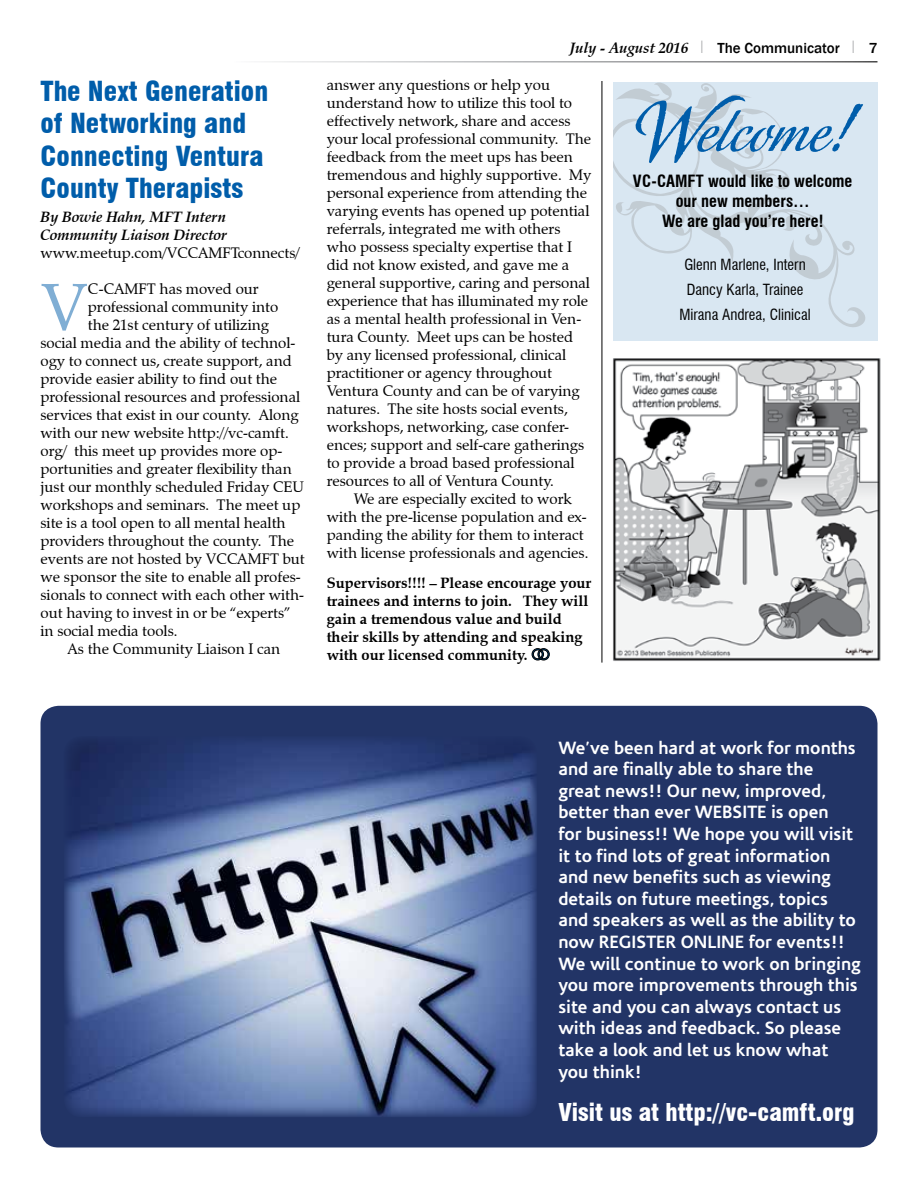
<style>
.page{position:relative;width:918px;height:1188px;background:#fff}
.page>*{position:absolute;margin:0;border:0;box-sizing:border-box;transform-origin:0 0}
.t1{font:66.3px "Zapf Calligraphic 801 BT";color:#80aed4}
.t2{font:65.85px "Oxida OT";color:#005daa}
.t3{font:900 condensed 27px/32.4px "Swiss 721 BT";color:#005daa}
.t4{font:900 condensed 24px "Swiss 721 BT";color:#fff}
.t5{font:700 18px/21.6px "Corisande";color:#fff}
.t6{font:700 condensed 16.5px/19.8px "Swiss 721 BT";color:#000;text-align:center}
.t7{font:15px/18px "Zapf Calligraphic 801 BT";color:#000}
.t8{font:700 15px/18px "Zapf Calligraphic 801 BT";color:#000}
.t9{font:condensed 15px/24.8px "Swiss 721 BT";color:#000;text-align:center}
.t10{font:italic 700 15px/18px "Zapf Calligraphic 801 BT";color:#000}
.t11{font:500 15px "Franklin Gothic";color:#000}
.s1{font-family:"Zapf Calligraphic 801 BT";font-weight:700;font-style:italic}
.s2{font-family:"Futura";font-weight:300;color:#939598}
</style>
<div class="page">
<div style="left:40px;top:706px;width:838px;height:442px;background:#223466;border-radius:18px"></div>
<div style="left:613px;top:83px;width:265px;height:258px;background:#d9e7f2"></div>
<svg style="left:613px;top:83px;width:252px;height:244px"></svg>
<hr style="left:602px;top:81px;width:1px;height:582px;background:#000">
<svg style="left:532px;top:648px;width:17px;height:12px"></svg>
<img style="left:64px;top:740px;width:473px;height:377px">
<img style="left:613px;top:358px;width:268px;height:303px">
<h3 class="t3" style="left:40px;top:75px;width:229px">The Next Generation of Networking and<br>Connecting Ventura<br>County Therapists</h3>
<p class="t10" style="left:40px;top:208px;width:188px">By Bowie Hahn, MFT Intern<br>Community Liaison Director</p>
<p class="t7" style="left:40px;top:244px;width:261px">www.meetup.com/VCCAMFTconnects/</p>
<h1 class="t1" style="left:40px;top:266px;width:49px">V</h1>
<p class="t7" style="left:88px;top:280px;width:172px">C-CAMFT has moved our</p>
<p class="t7" style="left:88px;top:298px;width:192px">professional community into</p>
<p class="t7" style="left:88px;top:316px;width:183px">the 21st century of utilizing</p>
<p class="t7" style="left:41px;top:334px;width:256px">social media and the ability of technol-</p>
<p class="t7" style="left:41px;top:352px;width:253px">ogy to connect us, create support, and</p>
<p class="t7" style="left:41px;top:370px;width:238px">provide easier ability to find out the</p>
<p class="t7" style="left:41px;top:388px;width:261px">professional resources and professional</p>
<p class="t7" style="left:41px;top:406px;width:260px">services that exist in our county. Along</p>
<p class="t7" style="left:41px;top:424px;width:250px">with our new website http://vc-camft.</p>
<p class="t7" style="left:41px;top:442px;width:243px">org/ this meet up provides more op-</p>
<p class="t7" style="left:41px;top:460px;width:253px">portunities and greater flexibility than</p>
<p class="t7" style="left:41px;top:478px;width:265px">just our monthly scheduled Friday CEU</p>
<p class="t7" style="left:41px;top:496px;width:261px">workshops and seminars. The meet up</p>
<p class="t7" style="left:41px;top:514px;width:247px">site is a tool open to all mental health</p>
<p class="t7" style="left:41px;top:532px;width:255px">providers throughout the county. The</p>
<p class="t7" style="left:41px;top:550px;width:266px">events are not hosted by VCCAMFT but</p>
<p class="t7" style="left:41px;top:568px;width:262px">we sponsor the site to enable all profes-</p>
<p class="t7" style="left:41px;top:586px;width:265px">sionals to connect with each other with-</p>
<p class="t7" style="left:41px;top:604px;width:252px">out having to invest in or be “experts”</p>
<p class="t7" style="left:41px;top:622px;width:138px">in social media tools.</p>
<p class="t7" style="left:68px;top:640px;width:214px">As the Community Liaison I can</p>
<p class="t11" style="left:570px;top:39px;width:309px"><span class="s1">July - August 2016</span> <span class="s2">l</span> The Communicator <span class="s2">l</span> 7</p>
<p class="t7" style="left:327px;top:76px;width:266px">answer any questions or help you understand how to utilize this tool to effectively network, share and access your local professional community. The feedback from the meet ups has been tremendous and highly supportive. My personal experience from attending the varying events has opened up potential referrals, integrated me with others who possess specialty expertise that I did not know existed, and gave me a general supportive, caring and personal experience that has illuminated my role as a mental health professional in Ven&shy;tura County. Meet ups can be hosted by any licensed professional, clinical practitioner or agency throughout Ventura County and can be of varying natures. The site hosts social events, workshops, networking, case confer&shy;ences; support and self-care gatherings to provide a broad based professional resources to all of Ventura County.</p>
<p class="t7" style="left:327px;top:490px;width:263px;text-indent:27px">We are especially excited to work with the pre-license population and ex&shy;panding the ability for them to interact with license professionals and agencies.</p>
<p class="t8" style="left:327px;top:574px;width:266px">Supervisors!!!! – Please encourage your trainees and interns to join. They will gain a tremendous value and build their skills by attending and speaking with our licensed community.</p>
<h2 class="t2" style="left:643px;top:86px;width:206px">Welcome!</h2>
<p class="t6" style="left:633px;top:172px;width:221px">VC-CAMFT would like to welcome our new members…<br>We are glad you’re here!</p>
<p class="t9" style="left:680px;top:252px;width:133px">Glenn Marlene, Intern<br>Dancy Karla, Trainee<br>Mirana Andrea, Clinical</p>
<p class="t5" style="left:558px;top:737px;width:304px">We’ve been hard at work for months and are finally able to share the<br>great news!! Our new, improved, better than ever WEBSITE is open<br>for business!! We hope you will visit it to find lots of great information and new benefits such as viewing details on future meetings, topics and speakers as well as the ability to now REGISTER ONLINE for events!!<br>We will continue to work on bringing you more improvements through this site and you can always contact us with ideas and feedback. So please take a look and let us know what you think!</p>
<h3 class="t4" style="left:558px;top:1098px;width:298px">Visit us at http://vc-camft.org</h3>
</div>
